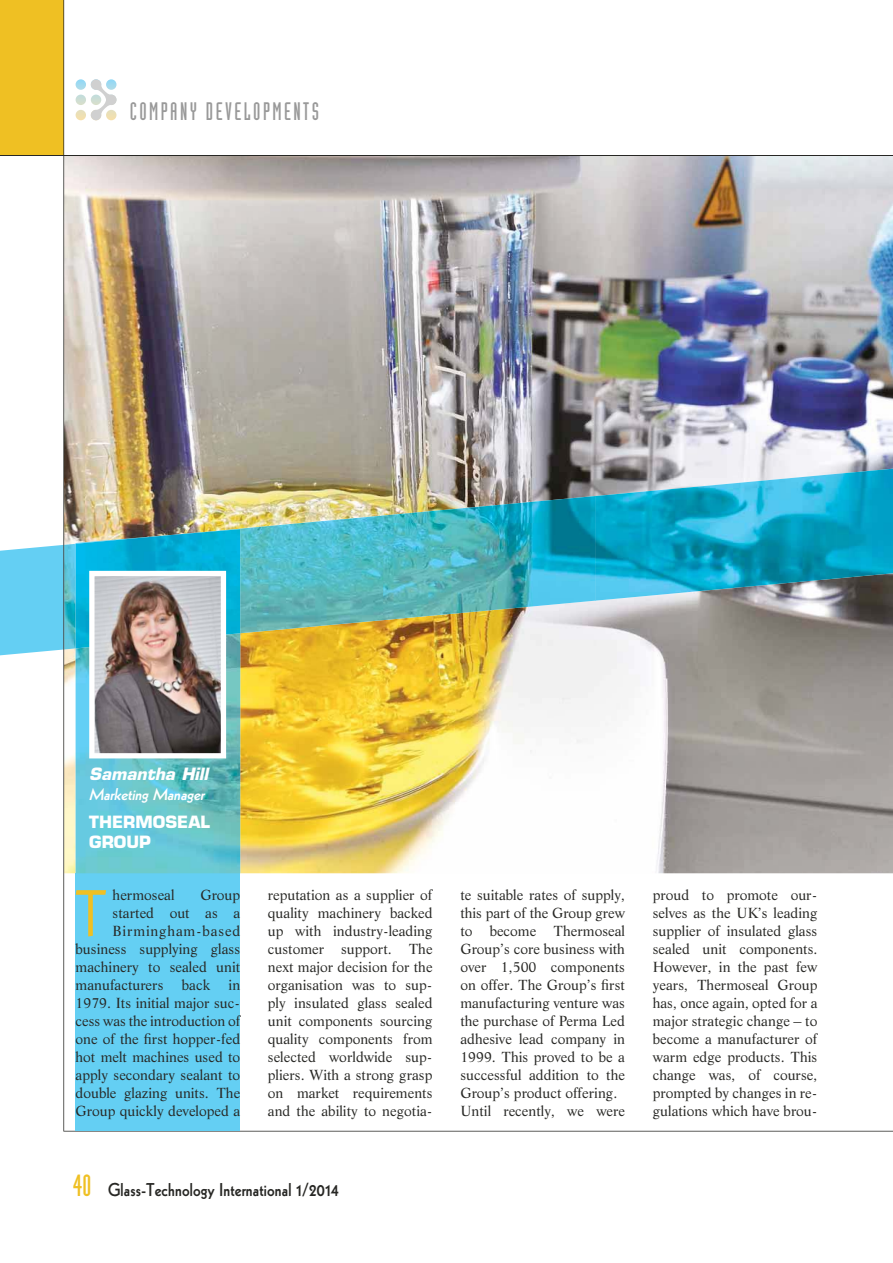
<style>
.page{position:relative;width:893px;height:1263px;background:#fff}
.page>*{position:absolute;margin:0;border:0;box-sizing:border-box;transform-origin:0 0}
.t1{font:63.9px "Kabel";color:#efc023}
.t2{font:24.75px "Industria Solid";letter-spacing:.1em;color:#999}
.t3{font:800 18px "Kabel";letter-spacing:.01em;color:#272724;scale:.92 1}
.t4{font:italic 800 16.5px/19.8px "Kabel";color:#fff}
.t5{font:700 16.5px/19.8px "Eurostile";color:#fff}
.t6{font:14.25px/18px "Life BT";color:#272724;text-align:justify}
.t7{font:14.25px "Life BT";letter-spacing:.055em;color:#272724}
.s1{font-family:"Eurostile";font-weight:700}
.s2{font-family:"Industria Solid";font-weight:400;font-size:30px;color:#efc023}
</style>
<div class="page">
<div style="left:0;top:545px;width:63px;height:111px;background:#64cff3"></div>
<div style="left:0;top:0;width:63px;height:155px;background:#efc023"></div>
<hr style="left:0;top:155px;width:893px;height:1px;background:#272724">
<img style="left:63px;top:0;width:830px;height:1131px">
<div style="left:76px;top:873px;width:164px;height:258px;background:#64cff3"></div>
<img style="left:76px;top:648px;width:164px;height:225px">
<img style="left:76px;top:529px;width:164px;height:119px">
<img style="left:89px;top:571px;width:137px;height:187px">
<p class="t2" style="left:130px;top:102px;width:191px">COMPANY DEVELOPMENTS</p>
<p class="t4" style="left:89px;top:765px;width:121px"><span class="s1">Samantha Hill<br></span>Marketing Manager</p>
<p class="t5" style="left:89px;top:814px;width:122px">THERMOSEAL<br>GROUP</p>
<p class="t1" style="left:76px;top:889px;width:32px">T</p>
<p class="t6" style="left:113px;top:887px;width:64px">hermoseal</p>
<p class="t6" style="left:200px;top:887px;width:41px">Group</p>
<p class="t6" style="left:113px;top:905px;width:129px">started out as a</p>
<p class="t7" style="left:113px;top:925px;width:129px">Birmingham-based</p>
<p class="t6" style="left:76px;top:941px;width:166px">business supplying glass</p>
<p class="t6" style="left:76px;top:959px;width:166px">machinery to sealed unit</p>
<p class="t6" style="left:76px;top:977px;width:89px">manufacturers</p>
<p class="t6" style="left:182px;top:977px;width:30px">back</p>
<p class="t6" style="left:76px;top:977px;width:166px;text-indent:153px">in 1979. Its initial major suc&shy;cess was the introduction of one of the first hopper-fed hot melt machines used to apply secondary sealant to double glazing units. The Group quickly developed a</p>
<p class="t6" style="left:268px;top:887px;width:166px">reputation as a supplier of quality machinery backed up with industry-leading customer support. The next major decision for the organisation was to sup&shy;ply insulated glass sealed unit components sourcing quality components from selected worldwide sup&shy;pliers. With a strong grasp on market requirements and the ability to negotia-</p>
<p class="t3" style="left:74px;top:1183px;width:290px"><span class="s2">40</span> Glass-Technology International 1/2014</p>
<p class="t6" style="left:460px;top:887px;width:166px;text-align:left">te suitable rates of supply, this part of the Group grew to become Thermoseal<br>Group’s core business with over 1,500 components on offer. The Group’s first manufacturing venture was the purchase of Perma Led adhesive lead company in<br>1999. This proved to be a successful addition to the<br>Group’s product offering.<br>Until recently, we were</p>
<p class="t6" style="left:653px;top:887px;width:166px">proud to promote our&shy;selves as the UK’s leading supplier of insulated glass sealed unit components.<br>However, in the past few years, Thermoseal Group has, once again, opted for a major strategic change – to become a manufacturer of warm edge products. This change was, of course, prompted by changes in re&shy;gulations which have brou-</p>
</div>
